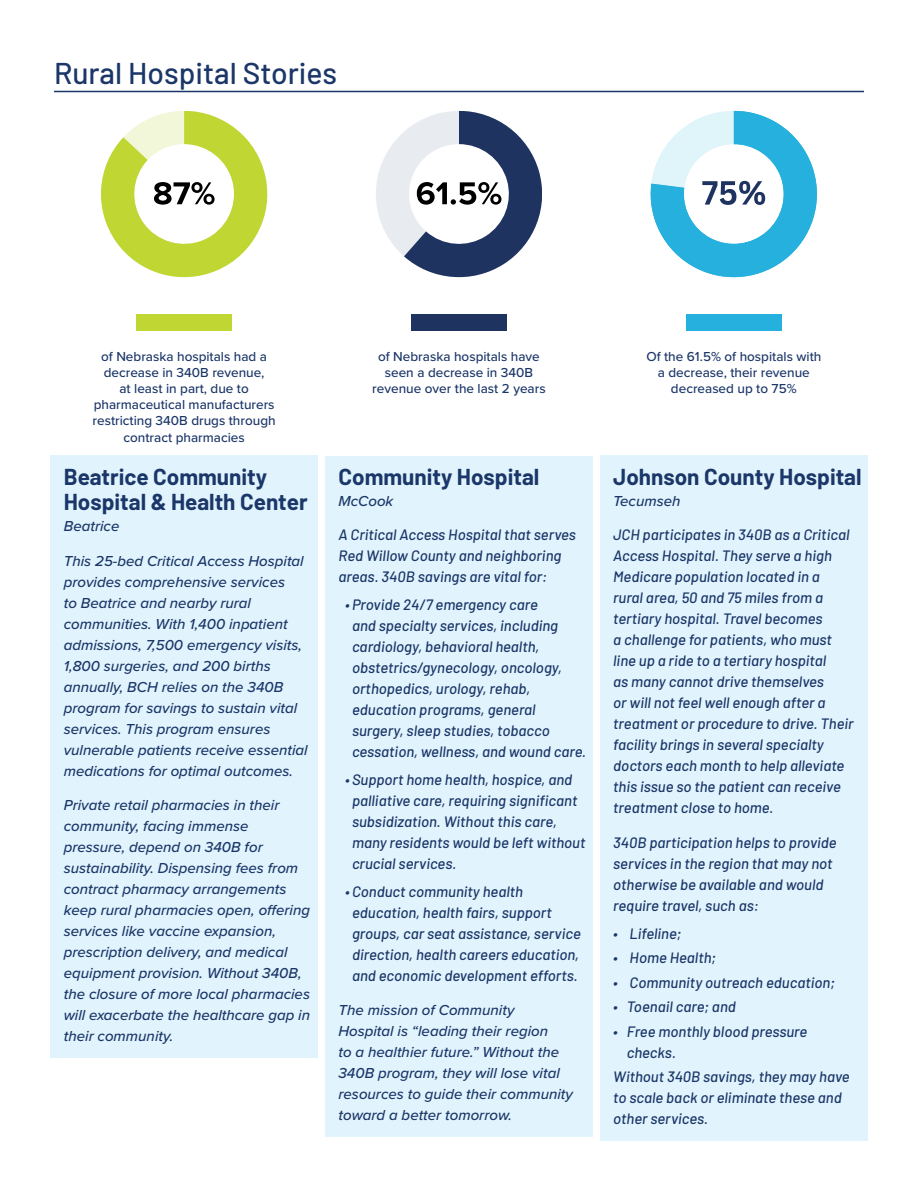
<style>
.page{position:relative;width:918px;height:1188px;background:#fff}
.page>*{position:absolute;margin:0;border:0;box-sizing:border-box;transform-origin:0 0}
.t1{font:500 30px "Barlow";color:#1b3668}
.t2{font:700 22.5px/25.5px "Barlow";color:#1b3668}
.t3{font:italic 500 15px/21px "Barlow";color:#1b3668}
.t4{font:italic 500 15px/21px "Proxima Nova";color:#1b3668}
.t5{font:500 13.5px/16.2px "Proxima Nova";color:#1b3668;text-align:center}
</style>
<div class="page">
<div style="left:686px;top:314px;width:95px;height:16px;background:#26b0de"></div>
<svg style="left:651px;top:111px;width:166px;height:166px"></svg>
<svg style="left:101px;top:111px;width:166px;height:166px"></svg>
<div style="left:137px;top:314px;width:95px;height:16px;background:#bfd633"></div>
<svg style="left:376px;top:111px;width:166px;height:166px"></svg>
<div style="left:412px;top:314px;width:95px;height:16px;background:#1f3361"></div>
<hr style="left:54px;top:91px;width:810px;height:1px;background:#1b3668">
<div style="left:50px;top:456px;width:268px;height:92px;background:#e1f4fd"></div>
<div style="left:50px;top:547px;width:268px;height:246px;background:#e1f4fd"></div>
<div style="left:50px;top:792px;width:268px;height:266px;background:#e1f4fd"></div>
<div style="left:325px;top:456px;width:268px;height:67px;background:#e1f4fd"></div>
<div style="left:325px;top:519px;width:268px;height:80px;background:#e1f4fd"></div>
<div style="left:325px;top:588px;width:268px;height:186px;background:#e1f4fd"></div>
<div style="left:325px;top:763px;width:268px;height:123px;background:#e1f4fd"></div>
<div style="left:325px;top:875px;width:268px;height:122px;background:#e1f4fd"></div>
<div style="left:325px;top:997px;width:268px;height:140px;background:#e1f4fd"></div>
<div style="left:600px;top:456px;width:268px;height:47px;background:#e1f4fd"></div>
<div style="left:600px;top:484px;width:268px;height:39px;background:#e1f4fd"></div>
<div style="left:600px;top:519px;width:268px;height:311px;background:#e1f4fd"></div>
<div style="left:600px;top:826px;width:268px;height:101px;background:#e1f4fd"></div>
<div style="left:600px;top:917px;width:268px;height:38px;background:#e1f4fd"></div>
<div style="left:600px;top:941px;width:268px;height:39px;background:#e1f4fd"></div>
<div style="left:600px;top:966px;width:268px;height:38px;background:#e1f4fd"></div>
<div style="left:600px;top:990px;width:268px;height:39px;background:#e1f4fd"></div>
<div style="left:600px;top:1015px;width:268px;height:59px;background:#e1f4fd"></div>
<div style="left:600px;top:1060px;width:268px;height:81px;background:#e1f4fd"></div>
<h1 class="t1" style="left:54px;top:51px;width:284px">Rural Hospital Stories</h1>
<p class="t5" style="left:93px;top:347px;width:185px">of Nebraska hospitals had a decrease in 340B revenue,<br>at least in part, due to pharmaceutical manufacturers restricting 340B drugs through contract pharmacies</p>
<p class="t5" style="left:372px;top:347px;width:175px">of Nebraska hospitals have seen a decrease in 340B revenue over the last 2 years</p>
<h2 class="t2" style="left:64px;top:462px;width:245px">Beatrice Community<br>Hospital &amp; Health Center</h2>
<p class="t4" style="left:64px;top:515px;width:57px">Beatrice</p>
<p class="t4" style="left:64px;top:550px;width:245px">This 25-bed Critical Access Hospital provides comprehensive services<br>to Beatrice and nearby rural communities. With 1,400 inpatient admissions, 7,500 emergency visits, 1,800 surgeries, and 200 births annually, BCH relies on the 340B program for savings to sustain vital services. This program ensures vulnerable patients receive essential medications for optimal outcomes.</p>
<p class="t4" style="left:64px;top:794px;width:248px">Private retail pharmacies in their community, facing immense pressure, depend on 340B for sustainability. Dispensing fees from contract pharmacy arrangements keep rural pharmacies open, offering services like vaccine expansion, prescription delivery, and medical equipment provision. Without 340B, the closure of more local pharmacies will exacerbate the healthcare gap in their community.</p>
<h2 class="t2" style="left:339px;top:462px;width:202px">Community Hospital</h2>
<p class="t4" style="left:339px;top:490px;width:56px">McCook</p>
<p class="t3" style="left:339px;top:523px;width:239px">A Critical Access Hospital that serves<br>Red Willow County and neighboring areas. 340B savings are vital for:</p>
<p class="t3" style="left:352px;top:593px;width:236px;text-indent:-7px">• Provide 24/7 emergency care<br>and specialty services, including cardiology, behavioral health, obstetrics/gynecology, oncology, orthopedics, urology, rehab, education programs, general surgery, sleep studies, tobacco cessation, wellness, and wound care.</p>
<p class="t3" style="left:352px;top:768px;width:235px;text-indent:-7px">• Support home health, hospice, and palliative care, requiring significant subsidization. Without this care, many residents would be left without crucial services.</p>
<p class="t3" style="left:352px;top:880px;width:230px;text-indent:-7px">• Conduct community health education, health fairs, support groups, car seat assistance, service direction, health careers education, and economic development efforts.</p>
<p class="t4" style="left:339px;top:999px;width:236px">The mission of Community<br>Hospital is “leading their region<br>to a healthier future.” Without the<br>340B program, they will lose vital resources to guide their community toward a better tomorrow.</p>
<p class="t5" style="left:646px;top:347px;width:177px">Of the 61.5% of hospitals with a decrease, their revenue decreased up to 75%</p>
<h2 class="t2" style="left:613px;top:462px;width:250px">Johnson County Hospital</h2>
<p class="t4" style="left:613px;top:490px;width:69px">Tecumseh</p>
<p class="t3" style="left:613px;top:523px;width:242px">JCH participates in 340B as a Critical Access Hospital. They serve a high Medicare population located in a<br>rural area, 50 and 75 miles from a tertiary hospital. Travel becomes<br>a challenge for patients, who must line up a ride to a tertiary hospital<br>as many cannot drive themselves<br>or will not feel well enough after a treatment or procedure to drive. Their facility brings in several specialty doctors each month to help alleviate this issue so the patient can receive treatment close to home.</p>
<p class="t3" style="left:613px;top:831px;width:225px">340B participation helps to provide services in the region that may not otherwise be available and would require travel, such as:</p>
<p class="t3" style="left:613px;top:922px;width:70px">• Lifeline;</p>
<p class="t3" style="left:613px;top:946px;width:104px">• Home Health;</p>
<p class="t3" style="left:613px;top:971px;width:223px">• Community outreach education;</p>
<p class="t3" style="left:613px;top:995px;width:124px">• Toenail care; and</p>
<p class="t3" style="left:627px;top:1020px;width:182px;text-indent:-14px">• Free monthly blood pressure checks.</p>
<p class="t3" style="left:613px;top:1065px;width:238px">Without 340B savings, they may have to scale back or eliminate these and other services.</p>
</div>
